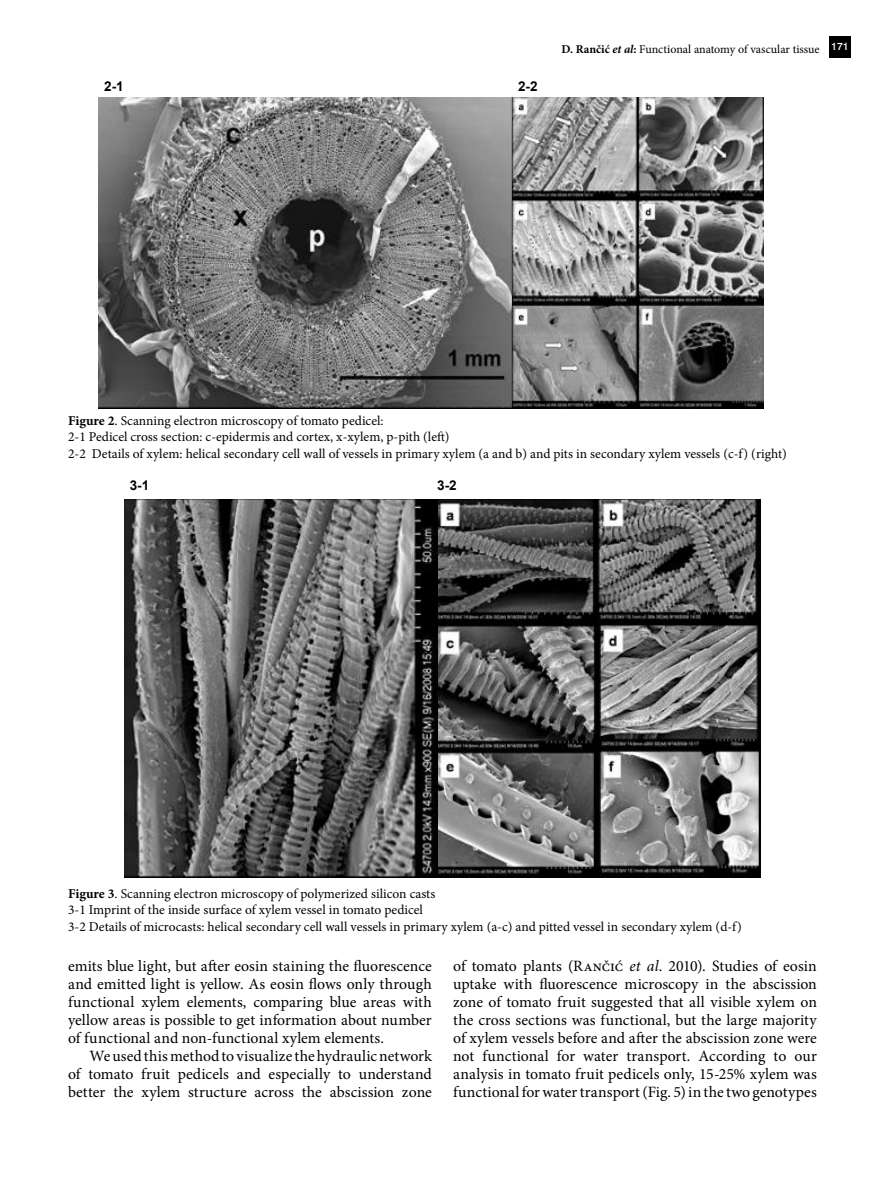
<style>
.page{position:relative;width:885px;height:1191px;background:#fff}
.page>*{position:absolute;margin:0;border:0;box-sizing:border-box;transform-origin:0 0}
.t1{font:15.75px/18px "Minion Pro";letter-spacing:.005em;color:#000;text-align:justify}
.t2{font:13.5px/16.5px "Minion Pro";letter-spacing:.005em;color:#000}
.t3{font:700 13.5px "Arial";color:#000}
.t4{font:12px "Minion Pro";letter-spacing:-.005em;color:#000}
.s1{font-weight:700}
.s2{font-weight:700;font-style:italic}
.s3{font-style:italic}
</style>
<div class="page">
<div style="left:829px;top:37px;width:21px;height:21px;background:#000"></div>
<img style="left:99px;top:98px;width:664px;height:310px">
<img style="left:125px;top:500px;width:635px;height:378px">
<p class="t3" style="left:104px;top:77px;width:21px">2-1</p>
<p class="t3" style="left:518px;top:77px;width:21px">2-2</p>
<p class="t4" style="left:561px;top:41px;width:289px"><span class="s1">D. Rančić</span> <span class="s2">et al</span><span class="s1">:</span> Functional anatomy of vascular tissue <sup>171</sup></p>
<p class="t2" style="left:68px;top:412px;width:720px"><span class="s1">Figure 2</span>. Scanning electron microscopy of tomato pedicel:<br>2-1 Pedicel cross section: c-epidermis and cortex, x-xylem, p-pith (left)<br>2-2 Details of xylem: helical secondary cell wall of vessels in primary xylem (a and b) and pits in secondary xylem vessels (c-f) (right)</p>
<p class="t3" style="left:130px;top:477px;width:21px">3-1</p>
<p class="t3" style="left:437px;top:477px;width:21px">3-2</p>
<p class="t2" style="left:68px;top:885px;width:675px"><span class="s1">Figure 3</span>. Scanning electron microscopy of polymerized silicon casts<br>3-1 Imprint of the inside surface of xylem vessel in tomato pedicel<br>3-2 Details of microcasts: helical secondary cell wall vessels in primary xylem (a-c) and pitted vessel in secondary xylem (d-f)</p>
<p class="t1" style="left:68px;top:956px;width:365px">emits blue light, but after eosin staining the fluorescence and emitted light is yellow. As eosin flows only through functional xylem elements, comparing blue areas with yellow areas is possible to get information about number of functional and non-functional xylem elements.</p>
<p class="t1" style="left:68px;top:1046px;width:365px;text-indent:21px">We used this method to visualize the hydraulic network of tomato fruit pedicels and especially to understand better the xylem structure across the abscission zone</p>
<p class="t1" style="left:453px;top:956px;width:365px">of tomato plants (Rančić <span class="s3">et al</span>. 2010). Studies of eosin uptake with fluorescence microscopy in the abscission zone of tomato fruit suggested that all visible xylem on the cross sections was functional, but the large majority of xylem vessels before and after the abscission zone were not functional for water transport. According to our analysis in tomato fruit pedicels only, 15-25% xylem was functional for water transport (Fig. 5) in the two genotypes</p>
</div>
